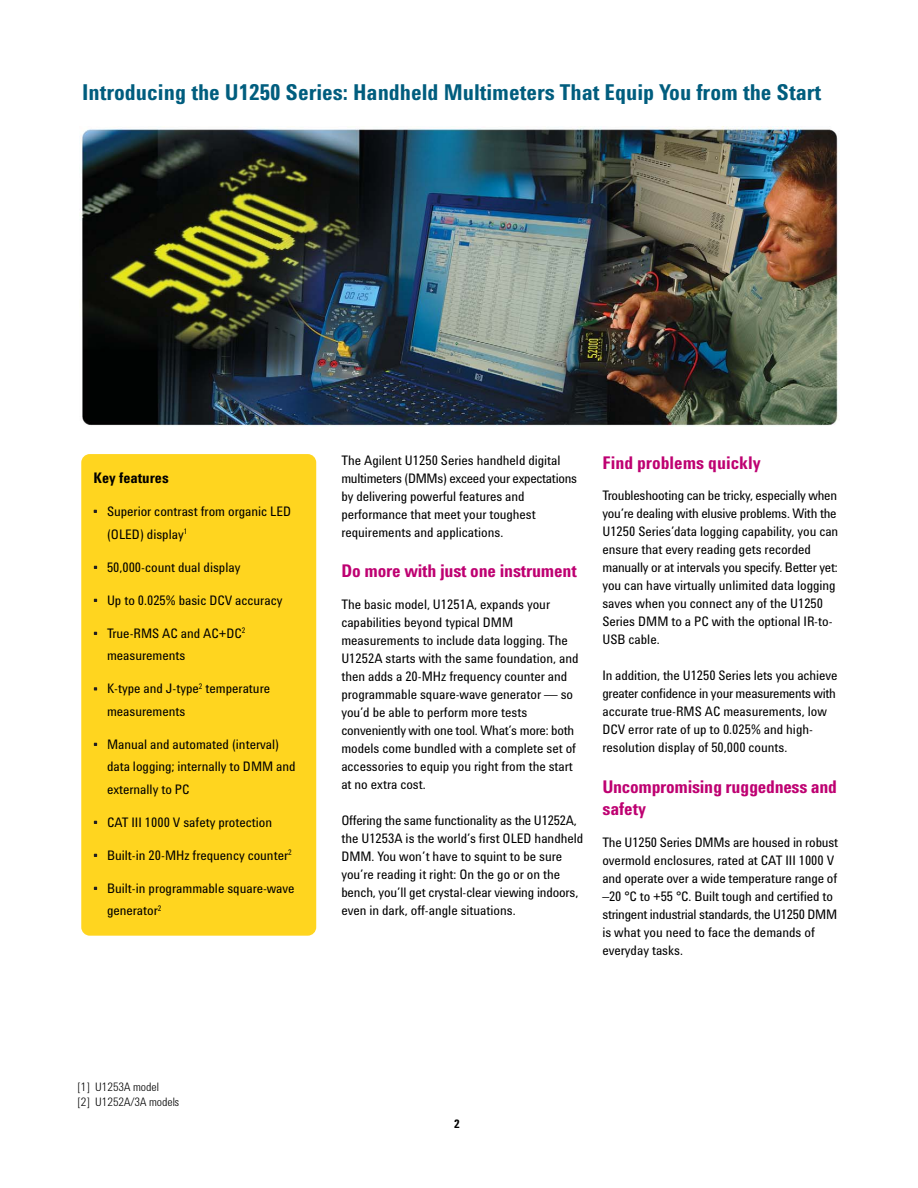
<style>
.page{position:relative;width:918px;height:1188px;background:#fff}
.page>*{position:absolute;margin:0;border:0;box-sizing:border-box;transform-origin:0 0}
.t1{font:700 22.5px "Agilent Cond";color:#005d7e}
.t2{font:700 18px/22.5px "Agilent Cond";letter-spacing:-.01em;color:#be0071}
.t3{font:700 15px "Agilent Cond";color:#000}
.t4{font:13.5px/18px "Agilent Cond";color:#000}
.t5{font:300 12px/15px "Agilent Condensed CFF";color:#000}
.t6{font:700 12px "Agilent Condensed CFF";color:#000}
</style>
<div class="page">
<div style="left:81px;top:454px;width:235px;height:482px;background:#ffd51f;border-radius:9px"></div>
<svg style="left:94px;top:687px;width:3px;height:4px"></svg>
<img style="left:81px;top:127px;width:757px;height:300px">
<h1 class="t1" style="left:82px;top:84px;width:741px">Introducing the U1250 Series: Handheld Multimeters That Equip You from the Start</h1>
<p class="t3" style="left:94px;top:472px;width:77px">Key features</p>
<p class="t4" style="left:107px;top:502px;width:186px;line-height:22.5px">Superior contrast from organic LED (OLED) display<sup>1</sup></p>
<p class="t4" style="left:107px;top:560px;width:135px">50,000-count dual display</p>
<p class="t4" style="left:107px;top:593px;width:177px">Up to 0.025% basic DCV accuracy</p>
<p class="t4" style="left:107px;top:623px;width:140px;line-height:22.5px">True-RMS AC and AC+DC<sup>2 </sup>measurements</p>
<p class="t4" style="left:107px;top:679px;width:165px;line-height:22.5px">K-type and J-type<sup>2</sup> temperature measurements</p>
<p class="t4" style="left:107px;top:734px;width:190px;line-height:22.5px">Manual and automated (interval) data logging; internally to DMM and externally to PC</p>
<p class="t4" style="left:107px;top:815px;width:167px">CAT III 1000 V safety protection</p>
<p class="t4" style="left:107px;top:848px;width:186px">Built-in 20-MHz frequency counter<sup>2</sup></p>
<p class="t4" style="left:107px;top:878px;width:189px;line-height:22.5px">Built-in programmable square-wave generator<sup>2</sup></p>
<p class="t4" style="left:341px;top:453px;width:237px">The Agilent U1250 Series handheld digital multimeters (DMMs) exceed your expectations by delivering powerful features and performance that meet your toughest requirements and applications.</p>
<h2 class="t2" style="left:341px;top:562px;width:237px">Do more with just one instrument</h2>
<p class="t4" style="left:341px;top:597px;width:239px">The basic model, U1251A, expands your capabilities beyond typical DMM measurements to include data logging. The U1252A starts with the same foundation, and then adds a 20-MHz frequency counter and programmable square-wave generator — so you’d be able to perform more tests conveniently with one tool. What’s more: both models come bundled with a complete set of accessories to equip you right from the start at no extra cost.</p>
<p class="t4" style="left:341px;top:813px;width:243px">Offering the same functionality as the U1252A, the U1253A is the world’s first OLED handheld DMM. You won’t have to squint to be sure you’re reading it right: On the go or on the bench, you’ll get crystal-clear viewing indoors, even in dark, off-angle situations.</p>
<h2 class="t2" style="left:602px;top:453px;width:160px">Find problems quickly</h2>
<p class="t4" style="left:602px;top:488px;width:237px">Troubleshooting can be tricky, especially when you’re dealing with elusive problems. With the U1250 Series’data logging capability, you can ensure that every reading gets recorded manually or at intervals you specify. Better yet: you can have virtually unlimited data logging saves when you connect any of the U1250<br>Series DMM to a PC with the optional IR-to-USB cable.</p>
<p class="t4" style="left:602px;top:668px;width:237px">In addition, the U1250 Series lets you achieve greater confidence in your measurements with accurate true-RMS AC measurements, low DCV error rate of up to 0.025% and high&shy;resolution display of 50,000 counts.</p>
<h2 class="t2" style="left:602px;top:777px;width:236px">Uncompromising ruggedness and safety</h2>
<p class="t4" style="left:602px;top:834px;width:237px">The U1250 Series DMMs are housed in robust overmold enclosures, rated at CAT III 1000 V and operate over a wide temperature range of –20 °C to +55 °C. Built tough and certified to stringent industrial standards, the U1250 DMM is what you need to face the demands of everyday tasks.</p>
<p class="t5" style="left:77px;top:1080px;width:103px">[1] U1253A model<br>[2] U1252A/3A models</p>
<p class="t6" style="left:454px;top:1120px;width:7px">2</p>
</div>
